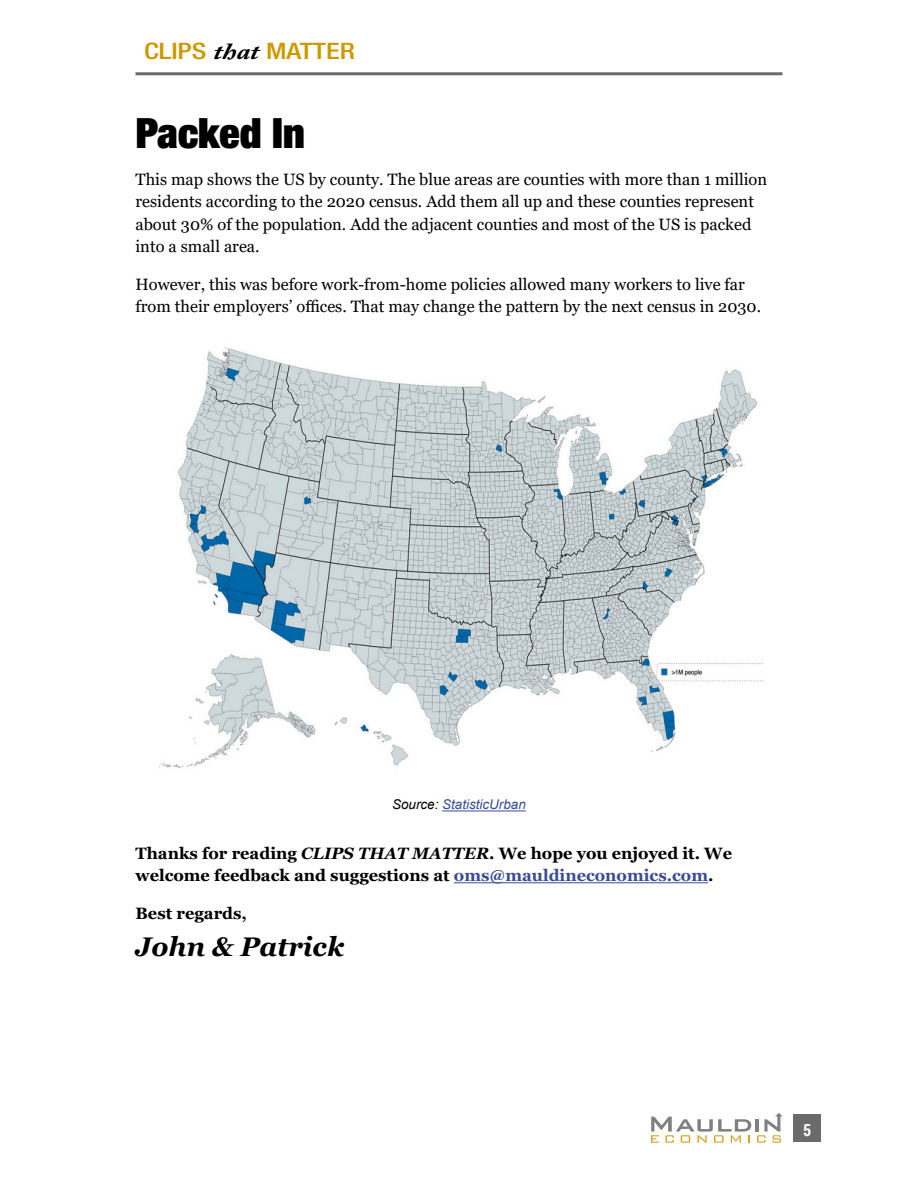
<style>
.page{position:relative;width:918px;height:1188px;background:#fff}
.page>*{position:absolute;margin:0;border:0;box-sizing:border-box;transform-origin:0 0}
.t1{font:900 condensed 41.85px "Helvetica Neue LT Std";color:#000}
.t2{font:italic 700 26.85px "Georgia";color:#000}
.t3{font:500 condensed 22.65px "Helvetica Neue";color:#c90;scale:1.25 1}
.t4{font:16.5px/22.4px "Georgia";color:#000}
.t5{font:700 16.5px/22.4px "Georgia";color:#000}
.t6{font:700 16.5px "Roboto Condensed";color:#fff}
.t7{font:italic 13.5px "Arial";color:#394c95}
.s1{font-family:"Adobe Caslon Pro";font-weight:700;font-style:italic;font-stretch:normal;color:#000}
.s2{color:#000}
.s3{font-style:italic}
.s4{color:#394c95}
</style>
<div class="page">
<hr style="left:136px;top:72px;width:646px;height:3px;background:#6b6b6b">
<svg style="left:651px;top:1113px;width:132px;height:30px"></svg>
<div style="left:794px;top:1114px;width:27px;height:27px;background:#6b6b6b"></div>
<hr style="left:442px;top:810px;width:84px;height:1px;background:#394c95">
<hr style="left:454px;top:882px;width:254px;height:1px;background:#394c95">
<img style="left:158px;top:347px;width:606px;height:421px">
<h3 class="t3" style="left:144px;top:37px;width:170px">CLIPS <span class="s1">that</span> MATTER</h3>
<h1 class="t1" style="left:136px;top:106px;width:171px">Packed In</h1>
<p class="t4" style="left:136px;top:168px;width:633px">This map shows the US by county. The blue areas are counties with more than 1 million residents according to the 2020 census. Add them all up and these counties represent about 30% of the population. Add the adjacent counties and most of the US is packed into a small area.</p>
<p class="t4" style="left:136px;top:273px;width:627px">However, this was before work-from-home policies allowed many workers to live far from their employers’ offices. That may change the pattern by the next census in 2030.</p>
<p class="t7" style="left:392px;top:796px;width:135px"><span class="s2">Source:</span> StatisticUrban</p>
<p class="t5" style="left:136px;top:842px;width:598px">Thanks for reading <span class="s3">CLIPS THAT MATTER</span>. We hope you enjoyed it. We welcome feedback and suggestions at <span class="s4">oms@mauldineconomics.com</span>.</p>
<p class="t5" style="left:136px;top:902px;width:113px">Best regards,</p>
<h2 class="t2" style="left:136px;top:929px;width:210px">John &amp; Patrick</h2>
<p class="t6" style="left:803px;top:1119px;width:10px">5</p>
</div>
